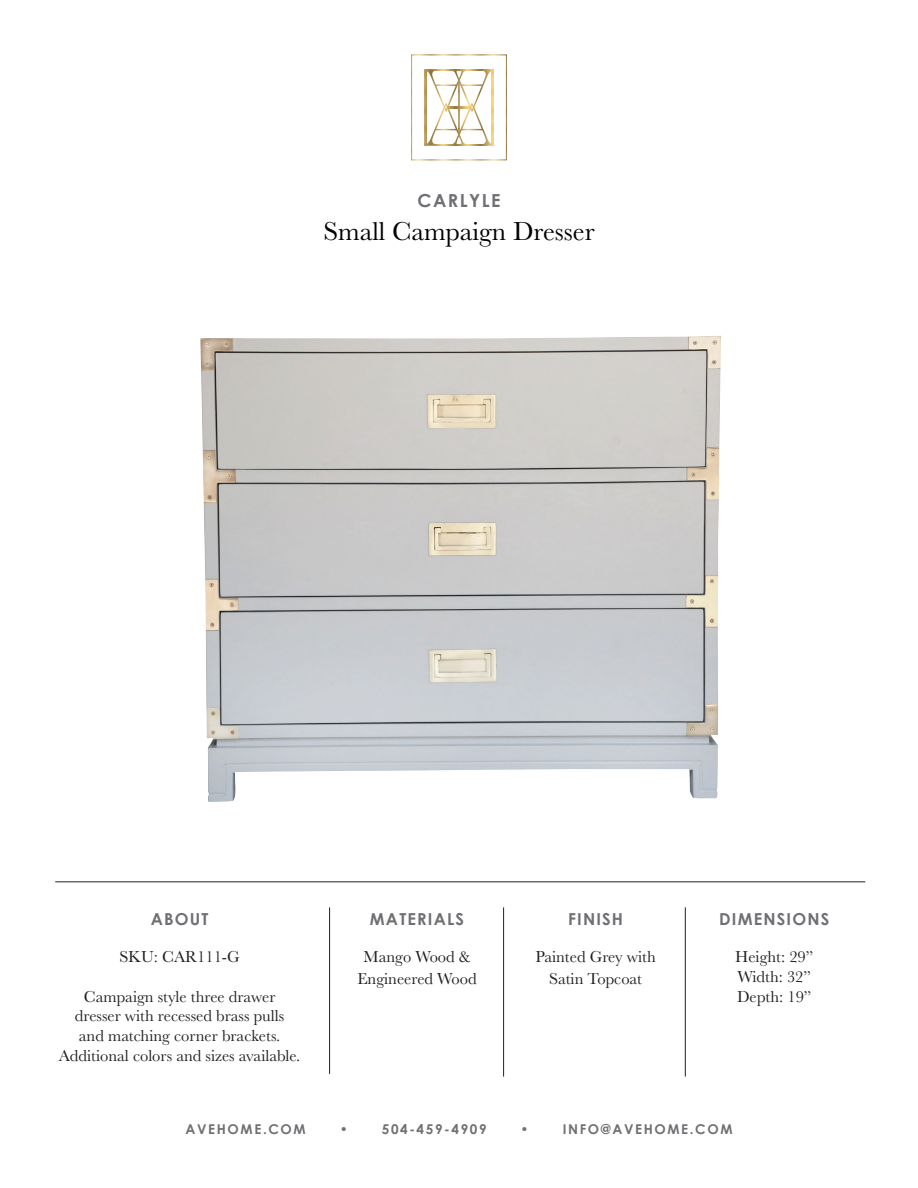
<style>
.page{position:relative;width:918px;height:1188px;background:#fff}
.page>*{position:absolute;margin:0;border:0;box-sizing:border-box;transform-origin:0 0}
.t1{font:27px "Baskerville";color:#000}
.t2{font:700 18px "Century Gothic";letter-spacing:.08em;color:#6f7073}
.t3{font:16.5px/19.8px "Baskerville";color:#231f20;text-align:center}
.t4{font:700 16.5px "Century Gothic";letter-spacing:.07em;color:#6f7073}
.t5{font:700 13.5px "Century Gothic";letter-spacing:.12em;color:#6f7073}
</style>
<div class="page">
<svg style="left:426px;top:69px;width:66px;height:77px"></svg>
<hr style="left:458px;top:80px;width:2px;height:54px;background:#bfbfbf">
<hr style="left:424px;top:69px;width:2px;height:52px;background:#bfbfbf">
<hr style="left:424px;top:119px;width:2px;height:27px;background:#bfbfbf">
<hr style="left:492px;top:119px;width:2px;height:27px;background:#bfbfbf">
<hr style="left:492px;top:69px;width:2px;height:56px;background:#bfbfbf">
<hr style="left:434px;top:144px;width:52px;height:2px;background:#bfbfbf">
<div style="left:411px;top:55px;width:96px;height:105px;border:1px solid #bfbfbf"></div>
<img style="left:200px;top:336px;width:521px;height:466px">
<hr style="left:55px;top:882px;width:810px;height:1px;background:#231f20">
<hr style="left:329px;top:907px;width:1px;height:167px;background:#231f20">
<hr style="left:503px;top:907px;width:1px;height:170px;background:#231f20">
<hr style="left:685px;top:907px;width:1px;height:170px;background:#231f20">
<p class="t2" style="left:418px;top:187px;width:84px">CARLYLE</p>
<h1 class="t1" style="left:323px;top:214px;width:273px">Small Campaign Dresser</h1>
<p class="t4" style="left:151px;top:907px;width:59px">ABOUT</p>
<p class="t3" style="left:119px;top:947px;width:122px">SKU: CAR111-G</p>
<p class="t3" style="left:59px;top:987px;width:243px">Campaign style three drawer<br>dresser with recessed brass pulls<br>and matching corner brackets.<br>Additional colors and sizes available.</p>
<p class="t4" style="left:370px;top:907px;width:96px">MATERIALS</p>
<p class="t4" style="left:568px;top:907px;width:56px">FINISH</p>
<p class="t4" style="left:719px;top:907px;width:112px">DIMENSIONS</p>
<p class="t3" style="left:536px;top:946px;width:122px;line-height:21.6px">Painted Grey with<br>Satin Topcoat</p>
<p class="t3" style="left:357px;top:946px;width:121px;line-height:21.6px">Mango Wood &amp;<br>Engineered Wood</p>
<p class="t3" style="left:735px;top:947px;width:80px;text-align:left">Height: 29”<br>Width: 32”<br>Depth: 19”</p>
<p class="t5" style="left:186px;top:1118px;width:122px">AVEHOME.COM</p>
<p class="t5" style="left:340px;top:1118px;width:10px">•</p>
<p class="t5" style="left:382px;top:1118px;width:106px">504-459-4909</p>
<p class="t5" style="left:521px;top:1118px;width:10px">•</p>
<p class="t5" style="left:563px;top:1118px;width:171px">INFO@AVEHOME.COM</p>
</div>
